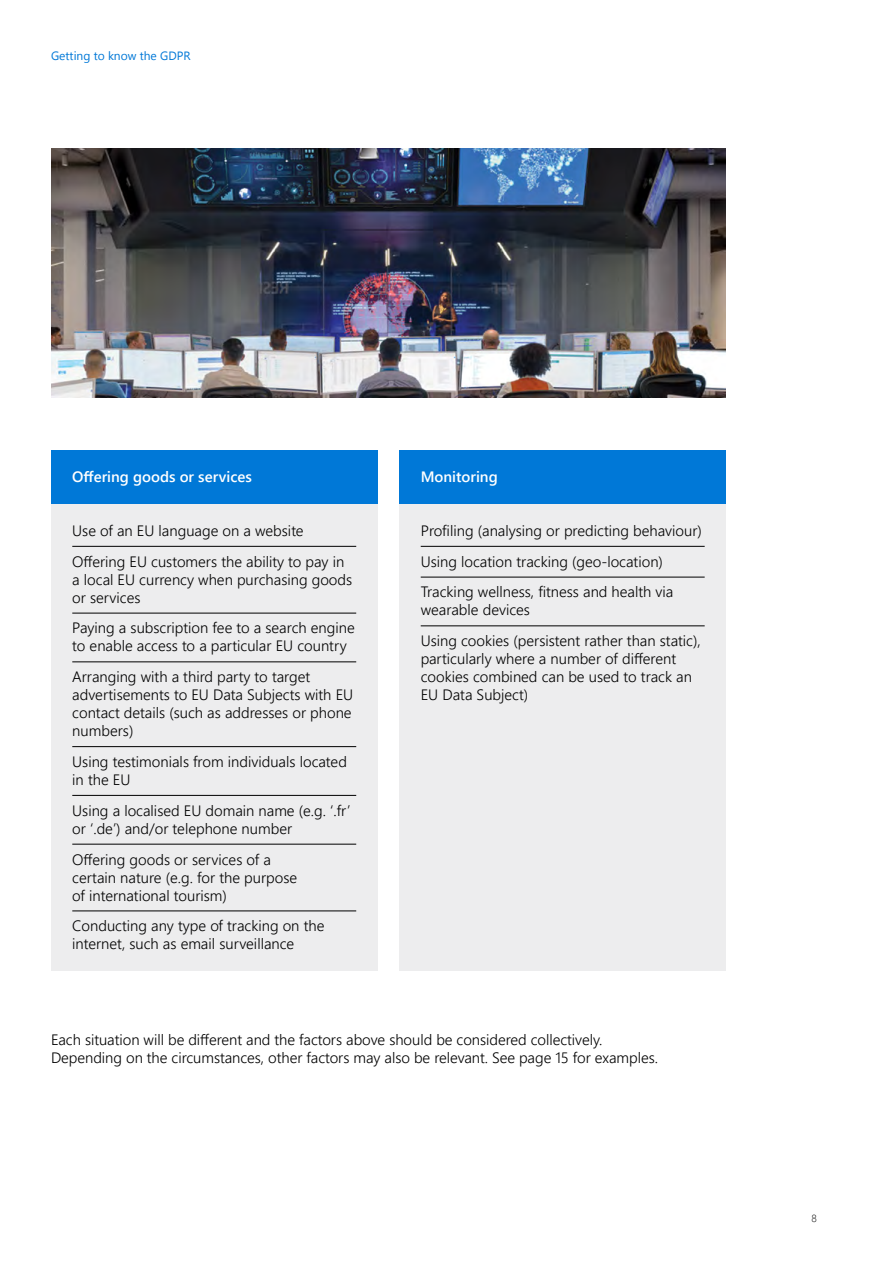
<style>
.page{position:relative;width:893px;height:1263px;background:#fff}
.page>*{position:absolute;margin:0;border:0;box-sizing:border-box;transform-origin:0 0}
.t1{font:300 15px/18px "Segoe UI";color:#000}
.t2{font:600 15px "Segoe UI";color:#fff}
.t3{font:12px "Segoe UI";color:#0078d7}
.t4{font:300 10.5px "Segoe UI";color:#000}
</style>
<div class="page">
<div style="left:399px;top:450px;width:327px;height:54px;background:#0078d7"></div>
<div style="left:51px;top:450px;width:326px;height:54px;background:#0078d7"></div>
<div style="left:399px;top:504px;width:327px;height:466px;background:#ededee"></div>
<hr style="left:421px;top:546px;width:284px;height:1px;background:#000">
<hr style="left:421px;top:577px;width:284px;height:1px;background:#000">
<hr style="left:421px;top:626px;width:284px;height:1px;background:#000">
<div style="left:51px;top:504px;width:326px;height:466px;background:#ededee"></div>
<hr style="left:72px;top:546px;width:284px;height:1px;background:#000">
<hr style="left:72px;top:613px;width:284px;height:1px;background:#000">
<hr style="left:72px;top:662px;width:284px;height:1px;background:#000">
<hr style="left:72px;top:746px;width:284px;height:1px;background:#000">
<hr style="left:72px;top:795px;width:284px;height:1px;background:#000">
<hr style="left:72px;top:844px;width:284px;height:1px;background:#000">
<hr style="left:72px;top:911px;width:284px;height:1px;background:#000">
<img style="left:51px;top:149px;width:675px;height:248px">
<p class="t3" style="left:51px;top:46px;width:141px">Getting to know the GDPR</p>
<p class="t2" style="left:72px;top:465px;width:181px">Offering goods or services</p>
<p class="t2" style="left:421px;top:465px;width:79px">Monitoring</p>
<p class="t1" style="left:421px;top:515px;width:283px;line-height:30.8px">Profiling (analysing or predicting behaviour)<br>Using location tracking (geo-location)<br>Tracking wellness, fitness and health via</p>
<p class="t1" style="left:421px;top:594px;width:282px;line-height:30.8px">wearable devices<br>Using cookies (persistent rather than static),</p>
<p class="t1" style="left:421px;top:649px;width:273px">particularly where a number of different cookies combined can be used to track an<br>EU Data Subject)</p>
<p class="t1" style="left:72px;top:515px;width:274px;line-height:30.8px">Use of an EU language on a website<br>Offering EU customers the ability to pay in</p>
<p class="t1" style="left:72px;top:570px;width:281px">a local EU currency when purchasing goods or services</p>
<p class="t1" style="left:72px;top:618px;width:284px">Paying a subscription fee to a search engine to enable access to a particular EU country</p>
<p class="t1" style="left:72px;top:667px;width:282px">Arranging with a third party to target advertisements to EU Data Subjects with EU contact details (such as addresses or phone numbers)</p>
<p class="t1" style="left:72px;top:752px;width:276px">Using testimonials from individuals located in the EU</p>
<p class="t1" style="left:72px;top:801px;width:280px">Using a localised EU domain name (e.g. ‘.fr’ or ‘.de’) and/or telephone number</p>
<p class="t1" style="left:72px;top:849px;width:226px">Offering goods or services of a certain nature (e.g. for the purpose of international tourism)</p>
<p class="t1" style="left:72px;top:916px;width:254px">Conducting any type of tracking on the internet, such as email surveillance</p>
<p class="t1" style="left:51px;top:1030px;width:608px">Each situation will be different and the factors above should be considered collectively.<br>Depending on the circumstances, other factors may also be relevant. See page 15 for examples.</p>
<p class="t4" style="left:811px;top:1211px;width:7px">8</p>
</div>
